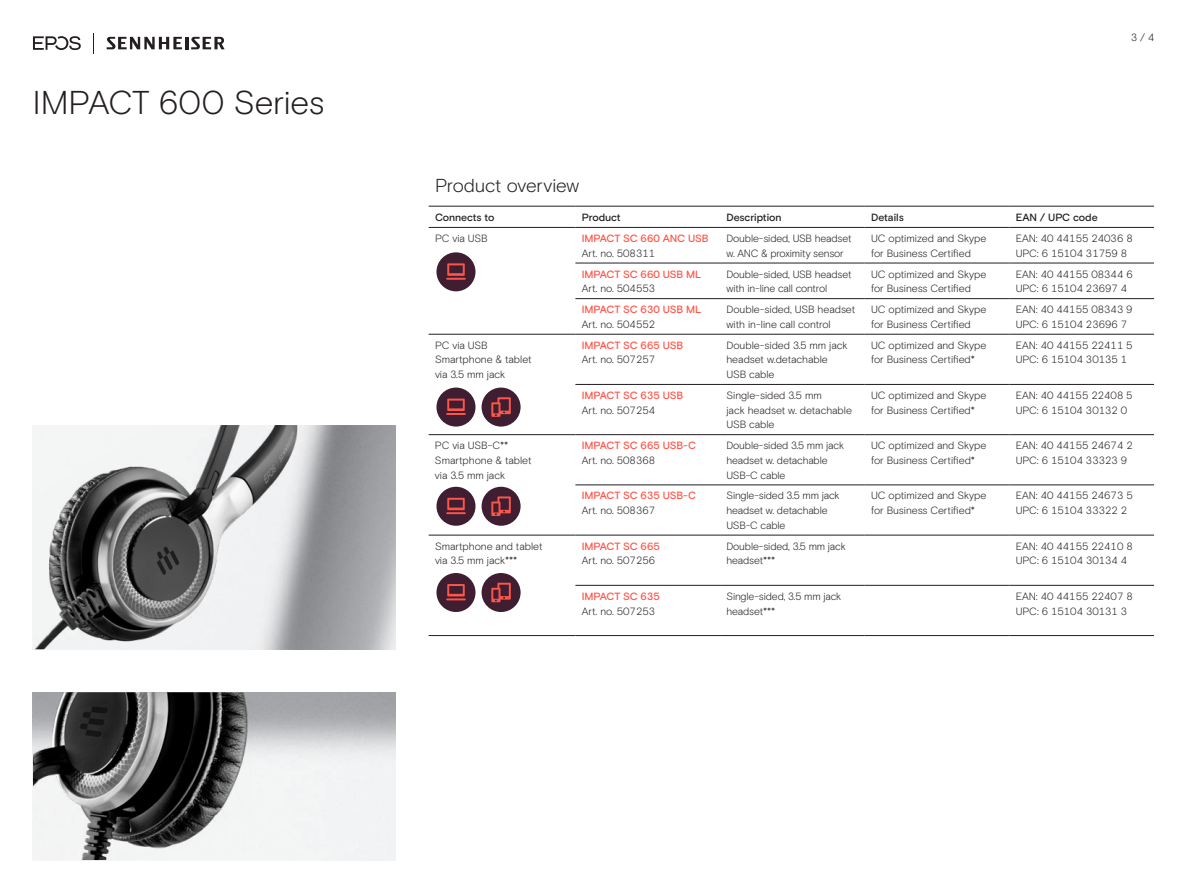
<style>
.page{position:relative;width:1187px;height:893px;background:#fff}
.page>*{position:absolute;margin:0;border:0;box-sizing:border-box;transform-origin:0 0}
.t1{font:300 33px "EPOS Basis";letter-spacing:-.01em;color:#231f20}
.t2{font:300 18.75px "EPOS Basis";letter-spacing:-.005em;color:#231f20}
.t3{font:300 10.5px/14.7px "EPOS Basis";color:#231f20}
.t4{font:500 10.5px "EPOS Basis";letter-spacing:-.01em;color:#ff5549}
.t5{font:500 10.5px "EPOS Basis";letter-spacing:-.005em;color:#231f20}
</style>
<div class="page">
<img style="left:33px;top:425px;width:328px;height:224px">
<img style="left:33px;top:692px;width:221px;height:168px">
<hr style="left:575px;top:227px;width:145px;height:1px;background:#231f20">
<hr style="left:720px;top:227px;width:144px;height:1px;background:#231f20">
<hr style="left:1009px;top:227px;width:144px;height:1px;background:#231f20">
<hr style="left:575px;top:334px;width:145px;height:1px;background:#231f20">
<hr style="left:720px;top:334px;width:144px;height:1px;background:#231f20">
<hr style="left:1009px;top:334px;width:144px;height:1px;background:#231f20">
<hr style="left:575px;top:434px;width:145px;height:1px;background:#231f20">
<hr style="left:720px;top:434px;width:144px;height:1px;background:#231f20">
<hr style="left:1009px;top:434px;width:144px;height:1px;background:#231f20">
<hr style="left:575px;top:535px;width:145px;height:1px;background:#231f20">
<hr style="left:1009px;top:535px;width:144px;height:1px;background:#231f20">
<hr style="left:575px;top:635px;width:145px;height:1px;background:#231f20">
<hr style="left:1009px;top:635px;width:144px;height:1px;background:#231f20">
<hr style="left:720px;top:206px;width:144px;height:1px;background:#231f20">
<hr style="left:864px;top:206px;width:145px;height:1px;background:#231f20">
<hr style="left:1009px;top:206px;width:144px;height:1px;background:#231f20">
<hr style="left:428px;top:206px;width:147px;height:1px;background:#231f20">
<hr style="left:575px;top:206px;width:145px;height:1px;background:#231f20">
<hr style="left:428px;top:227px;width:147px;height:1px;background:#231f20">
<hr style="left:428px;top:334px;width:147px;height:1px;background:#231f20">
<hr style="left:428px;top:434px;width:147px;height:1px;background:#231f20">
<hr style="left:428px;top:535px;width:147px;height:1px;background:#231f20">
<hr style="left:864px;top:227px;width:145px;height:1px;background:#231f20">
<hr style="left:864px;top:334px;width:145px;height:1px;background:#231f20">
<hr style="left:864px;top:434px;width:145px;height:1px;background:#231f20">
<hr style="left:864px;top:485px;width:145px;height:1px;background:#231f20">
<hr style="left:864px;top:635px;width:145px;height:1px;background:#231f20">
<hr style="left:864px;top:263px;width:145px;height:1px;background:#231f20">
<hr style="left:864px;top:384px;width:145px;height:1px;background:#231f20">
<hr style="left:864px;top:535px;width:145px;height:1px;background:#231f20">
<hr style="left:575px;top:263px;width:145px;height:1px;background:#231f20">
<hr style="left:720px;top:263px;width:144px;height:1px;background:#231f20">
<hr style="left:575px;top:384px;width:145px;height:1px;background:#231f20">
<hr style="left:720px;top:384px;width:144px;height:1px;background:#231f20">
<hr style="left:575px;top:485px;width:145px;height:1px;background:#231f20">
<hr style="left:575px;top:585px;width:145px;height:1px;background:#231f20">
<hr style="left:1009px;top:263px;width:144px;height:1px;background:#231f20">
<hr style="left:1009px;top:384px;width:144px;height:1px;background:#231f20">
<hr style="left:1009px;top:485px;width:144px;height:1px;background:#231f20">
<hr style="left:1009px;top:585px;width:144px;height:1px;background:#231f20">
<hr style="left:575px;top:298px;width:145px;height:1px;background:#231f20">
<hr style="left:720px;top:298px;width:144px;height:1px;background:#231f20">
<hr style="left:1009px;top:298px;width:144px;height:1px;background:#231f20">
<hr style="left:428px;top:635px;width:147px;height:1px;background:#231f20">
<hr style="left:720px;top:485px;width:144px;height:1px;background:#231f20">
<hr style="left:720px;top:535px;width:144px;height:1px;background:#231f20">
<hr style="left:720px;top:585px;width:144px;height:1px;background:#231f20">
<hr style="left:720px;top:635px;width:144px;height:1px;background:#231f20">
<hr style="left:864px;top:298px;width:145px;height:1px;background:#231f20">
<hr style="left:864px;top:585px;width:145px;height:1px;background:#231f20">
<svg style="left:93px;top:33px;width:1px;height:20px"></svg>
<svg style="left:107px;top:37px;width:118px;height:12px"></svg>
<svg style="left:33px;top:36px;width:48px;height:14px"></svg>
<div style="left:436px;top:252px;width:39px;height:39px;background:#3f1e31;border-radius:50%"></div>
<svg style="left:446px;top:263px;width:19px;height:17px"></svg>
<div style="left:436px;top:388px;width:39px;height:39px;background:#3f1e31;border-radius:50%"></div>
<svg style="left:446px;top:399px;width:19px;height:16px"></svg>
<div style="left:481px;top:388px;width:39px;height:39px;background:#3f1e31;border-radius:50%"></div>
<svg style="left:491px;top:397px;width:20px;height:20px"></svg>
<div style="left:436px;top:487px;width:39px;height:39px;background:#3f1e31;border-radius:50%"></div>
<svg style="left:446px;top:498px;width:19px;height:16px"></svg>
<div style="left:481px;top:487px;width:39px;height:39px;background:#3f1e31;border-radius:50%"></div>
<svg style="left:491px;top:496px;width:20px;height:20px"></svg>
<div style="left:436px;top:573px;width:39px;height:39px;background:#3f1e31;border-radius:50%"></div>
<svg style="left:446px;top:584px;width:19px;height:16px"></svg>
<div style="left:481px;top:573px;width:39px;height:39px;background:#3f1e31;border-radius:50%"></div>
<svg style="left:491px;top:583px;width:20px;height:19px"></svg>
<h1 class="t1" style="left:33px;top:83px;width:293px">IMPACT 600 Series</h1>
<p class="t3" style="left:1131px;top:30px;width:24px">3 / 4</p>
<h2 class="t2" style="left:435px;top:174px;width:146px">Product overview</h2>
<p class="t5" style="left:435px;top:211px;width:61px">Connects to</p>
<p class="t5" style="left:581px;top:211px;width:40px">Product</p>
<p class="t5" style="left:726px;top:211px;width:57px">Description</p>
<p class="t5" style="left:871px;top:211px;width:34px">Details</p>
<p class="t5" style="left:1015px;top:211px;width:83px">EAN / UPC code</p>
<p class="t3" style="left:435px;top:231px;width:54px">PC via USB</p>
<p class="t4" style="left:581px;top:232px;width:128px">IMPACT SC 660 ANC USB</p>
<p class="t3" style="left:581px;top:246px;width:75px">Art. no. 508311</p>
<p class="t3" style="left:726px;top:231px;width:126px">Double-sided, USB headset w. ANC &amp; proximity sensor</p>
<p class="t3" style="left:871px;top:231px;width:117px">UC optimized and Skype for Business Certified</p>
<p class="t3" style="left:1015px;top:231px;width:118px">EAN: 40 44155 24036 8<br>UPC: 6 15104 31759 8</p>
<p class="t4" style="left:581px;top:268px;width:121px">IMPACT SC 660 USB ML</p>
<p class="t3" style="left:581px;top:281px;width:75px">Art. no. 504553</p>
<p class="t3" style="left:726px;top:267px;width:126px">Double-sided, USB headset with in-line call control</p>
<p class="t3" style="left:871px;top:267px;width:117px">UC optimized and Skype for Business Certified</p>
<p class="t3" style="left:1015px;top:267px;width:118px">EAN: 40 44155 08344 6<br>UPC: 6 15104 23697 4</p>
<p class="t4" style="left:581px;top:303px;width:121px">IMPACT SC 630 USB ML</p>
<p class="t3" style="left:581px;top:317px;width:75px">Art. no. 504552</p>
<p class="t3" style="left:726px;top:302px;width:130px">Double-sided, USB headset with in-line call control</p>
<p class="t3" style="left:871px;top:302px;width:117px">UC optimized and Skype for Business Certified</p>
<p class="t3" style="left:1015px;top:302px;width:118px">EAN: 40 44155 08343 9<br>UPC: 6 15104 23696 7</p>
<p class="t3" style="left:435px;top:338px;width:98px">PC via USB<br>Smartphone &amp; tablet via 3.5 mm jack</p>
<p class="t4" style="left:581px;top:339px;width:103px">IMPACT SC 665 USB</p>
<p class="t3" style="left:581px;top:353px;width:75px">Art. no. 507257</p>
<p class="t3" style="left:726px;top:338px;width:123px">Double-sided 3.5 mm jack headset w.detachable<br>USB cable</p>
<p class="t3" style="left:871px;top:338px;width:117px">UC optimized and Skype for Business Certified*</p>
<p class="t3" style="left:1015px;top:338px;width:118px">EAN: 40 44155 22411 5<br>UPC: 6 15104 30135 1</p>
<p class="t4" style="left:581px;top:389px;width:103px">IMPACT SC 635 USB</p>
<p class="t3" style="left:581px;top:403px;width:75px">Art. no. 507254</p>
<p class="t3" style="left:726px;top:388px;width:127px">Single-sided 3.5 mm<br>jack headset w. detachable<br>USB cable</p>
<p class="t3" style="left:871px;top:388px;width:117px">UC optimized and Skype for Business Certified*</p>
<p class="t3" style="left:1015px;top:388px;width:118px">EAN: 40 44155 22408 5<br>UPC: 6 15104 30132 0</p>
<p class="t3" style="left:435px;top:438px;width:98px">PC via USB-C**<br>Smartphone &amp; tablet via 3.5 mm jack</p>
<p class="t4" style="left:581px;top:439px;width:116px">IMPACT SC 665 USB-C</p>
<p class="t3" style="left:581px;top:453px;width:75px">Art. no. 508368</p>
<p class="t3" style="left:726px;top:438px;width:119px">Double-sided 3.5 mm jack headset w. detachable<br>USB-C cable</p>
<p class="t3" style="left:871px;top:438px;width:117px">UC optimized and Skype for Business Certified*</p>
<p class="t3" style="left:1015px;top:438px;width:118px">EAN: 40 44155 24674 2<br>UPC: 6 15104 33323 9</p>
<p class="t4" style="left:581px;top:490px;width:116px">IMPACT SC 635 USB-C</p>
<p class="t3" style="left:581px;top:503px;width:75px">Art. no. 508367</p>
<p class="t3" style="left:726px;top:489px;width:115px">Single-sided 3.5 mm jack headset w. detachable<br>USB-C cable</p>
<p class="t3" style="left:871px;top:489px;width:117px">UC optimized and Skype for Business Certified*</p>
<p class="t3" style="left:1015px;top:489px;width:118px">EAN: 40 44155 24673 5<br>UPC: 6 15104 33322 2</p>
<p class="t3" style="left:435px;top:539px;width:109px">Smartphone and tablet via 3.5 mm jack***</p>
<p class="t4" style="left:581px;top:540px;width:80px">IMPACT SC 665</p>
<p class="t3" style="left:581px;top:553px;width:75px">Art. no. 507256</p>
<p class="t3" style="left:726px;top:539px;width:121px">Double-sided, 3.5 mm jack headset***</p>
<p class="t3" style="left:1015px;top:539px;width:118px">EAN: 40 44155 22410 8<br>UPC: 6 15104 30134 4</p>
<p class="t4" style="left:581px;top:590px;width:80px">IMPACT SC 635</p>
<p class="t3" style="left:581px;top:604px;width:75px">Art. no. 507253</p>
<p class="t3" style="left:726px;top:589px;width:116px">Single-sided, 3.5 mm jack headset***</p>
<p class="t3" style="left:1015px;top:589px;width:118px">EAN: 40 44155 22407 8<br>UPC: 6 15104 30131 3</p>
</div>
